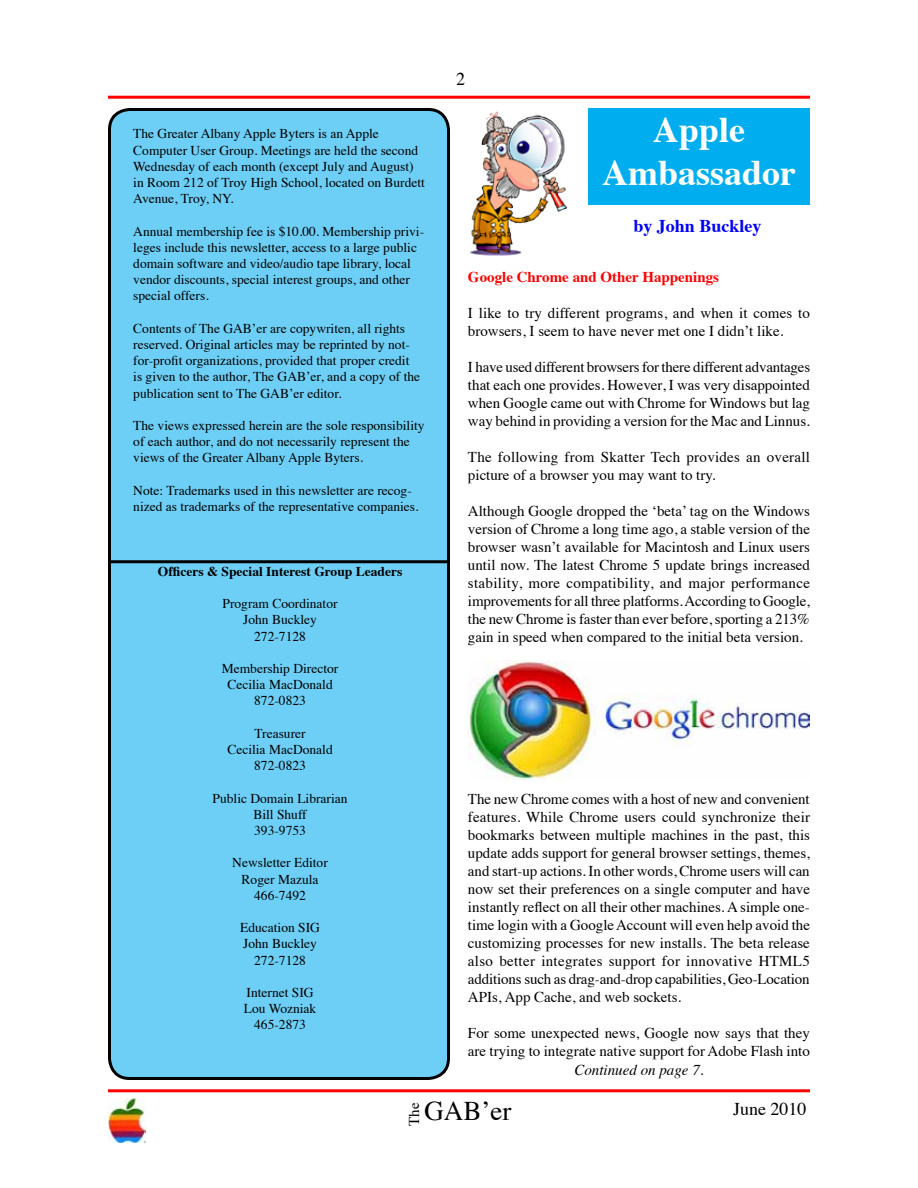
<style>
.page{position:relative;width:918px;height:1188px;background:#fff}
.page>*{position:absolute;margin:0;border:0;box-sizing:border-box;transform-origin:0 0}
.t1{font:700 36px/43.2px "Times";color:#fff;text-align:center}
.t2{font:27px "Times";color:#000}
.t3{font:700 18px "Times";color:#00f}
.t4{font:18px "Times";color:#000}
.t5{font:15px/18px "Times";color:#000}
.t6{font:700 15px "Times";color:#f00}
.t7{font:italic 15px "Times";color:#000}
.t8{font:13.5px/16.2px "Times";color:#000;text-align:center}
.t9{font:700 13.5px "Times";color:#000}
</style>
<div class="page">
<img style="left:108px;top:1099px;width:38px;height:43px">
<hr style="left:108px;top:96px;width:702px;height:3px;background:#f00">
<hr style="left:108px;top:1089px;width:702px;height:3px;background:#f00">
<div style="left:110px;top:110px;width:338px;height:968px;background:#6dcff6;border-radius:20px"></div>
<div style="left:108px;top:108px;width:342px;height:972px;border:3px solid #000;border-radius:20px"></div>
<hr style="left:108px;top:560px;width:342px;height:3px;background:#000">
<div style="left:588px;top:108px;width:222px;height:96px;background:#00aeef"></div>
<img style="left:470px;top:111px;width:98px;height:145px">
<img style="left:468px;top:660px;width:342px;height:120px">
<p class="t8" style="left:133px;top:125px;width:293px;text-align:left">The Greater Albany Apple Byters is an Apple Computer User Group. Meetings are held the second Wednesday of each month (except July and August) in Room 212 of Troy High School, located on Burdett Avenue, Troy, NY.</p>
<p class="t8" style="left:133px;top:222px;width:292px;text-align:left">Annual membership fee is $10.00. Membership privi&shy;leges include this newsletter, access to a large public domain software and video/audio tape library, local vendor discounts, special interest groups, and other special offers.</p>
<p class="t8" style="left:133px;top:319px;width:288px;text-align:left">Contents of The GAB’er are copywriten, all rights reserved. Original articles may be reprinted by not&shy;for-profit organizations, provided that proper credit is given to the author, The GAB’er, and a copy of the publication sent to The GAB’er editor.</p>
<p class="t8" style="left:133px;top:416px;width:293px;text-align:left">The views expressed herein are the sole responsibility of each author, and do not necessarily represent the views of the Greater Albany Apple Byters.</p>
<p class="t8" style="left:133px;top:481px;width:287px;text-align:left">Note: Trademarks used in this newsletter are recog&shy;nized as trademarks of the representative companies.</p>
<p class="t9" style="left:158px;top:558px;width:246px">Officers &amp; Special Interest Group Leaders</p>
<p class="t8" style="left:223px;top:594px;width:117px">Program Coordinator<br>John Buckley<br>272-7128</p>
<p class="t8" style="left:222px;top:659px;width:118px">Membership Director<br>Cecilia MacDonald<br>872-0823</p>
<p class="t8" style="left:227px;top:724px;width:107px">Treasurer<br>Cecilia MacDonald<br>872-0823</p>
<p class="t8" style="left:213px;top:789px;width:136px">Public Domain Librarian<br>Bill Shuff<br>393-9753</p>
<p class="t8" style="left:232px;top:854px;width:97px">Newsletter Editor<br>Roger Mazula<br>466-7492</p>
<p class="t8" style="left:240px;top:918px;width:81px">Education SIG<br>John Buckley<br>272-7128</p>
<p class="t8" style="left:244px;top:983px;width:74px">Internet SIG<br>Lou Wozniak<br>465-2873</p>
<p class="t4" style="left:456px;top:62px;width:10px">2</p>
<h1 class="t1" style="left:602px;top:104px;width:196px">Apple<br>Ambassador</h1>
<p class="t3" style="left:633px;top:209px;width:130px">by John Buckley</p>
<p class="t6" style="left:468px;top:263px;width:253px">Google Chrome and Other Happenings</p>
<p class="t5" style="left:468px;top:303px;width:343px">I like to try different programs, and when it comes to browsers, I seem to have never met one I didn’t like.</p>
<p class="t5" style="left:468px;top:357px;width:344px;text-align:justify">I have used different browsers for there different advantages that each one provides. However, I was very disappointed when Google came out with Chrome for Windows but lag way behind in providing a version for the Mac and Linnus.</p>
<p class="t5" style="left:468px;top:447px;width:344px">The following from Skatter Tech provides an overall picture of a browser you may want to try.</p>
<p class="t5" style="left:468px;top:501px;width:344px;text-align:justify">Although Google dropped the ‘beta’ tag on the Windows version of Chrome a long time ago, a stable version of the browser wasn’t available for Macintosh and Linux users until now. The latest Chrome 5 update brings increased stability, more compatibility, and major performance improvements for all three platforms. According to Google, the new Chrome is faster than ever before, sporting a 213% gain in speed when compared to the initial beta version.</p>
<p class="t5" style="left:468px;top:789px;width:344px;text-align:justify">The new Chrome comes with a host of new and convenient features. While Chrome users could synchronize their bookmarks between multiple machines in the past, this update adds support for general browser settings, themes, and start-up actions. In other words, Chrome users will can now set their preferences on a single computer and have instantly reflect on all their other machines. A simple one&shy;time login with a Google Account will even help avoid the customizing processes for new installs. The beta release also better integrates support for innovative HTML5 additions such as drag-and-drop capabilities, Geo-Location APIs, App Cache, and web sockets.</p>
<p class="t5" style="left:468px;top:1023px;width:343px">For some unexpected news, Google now says that they are trying to integrate native support for Adobe Flash into</p>
<p class="t7" style="left:574px;top:1057px;width:131px">Continued on page 7.</p>
<p class="t5" style="left:404px;top:1126px;width:25px;rotate:-90deg">The</p>
<h2 class="t2" style="left:424px;top:1086px;width:88px">GAB’er</h2>
<p class="t4" style="left:733px;top:1092px;width:75px">June 2010</p>
</div>
